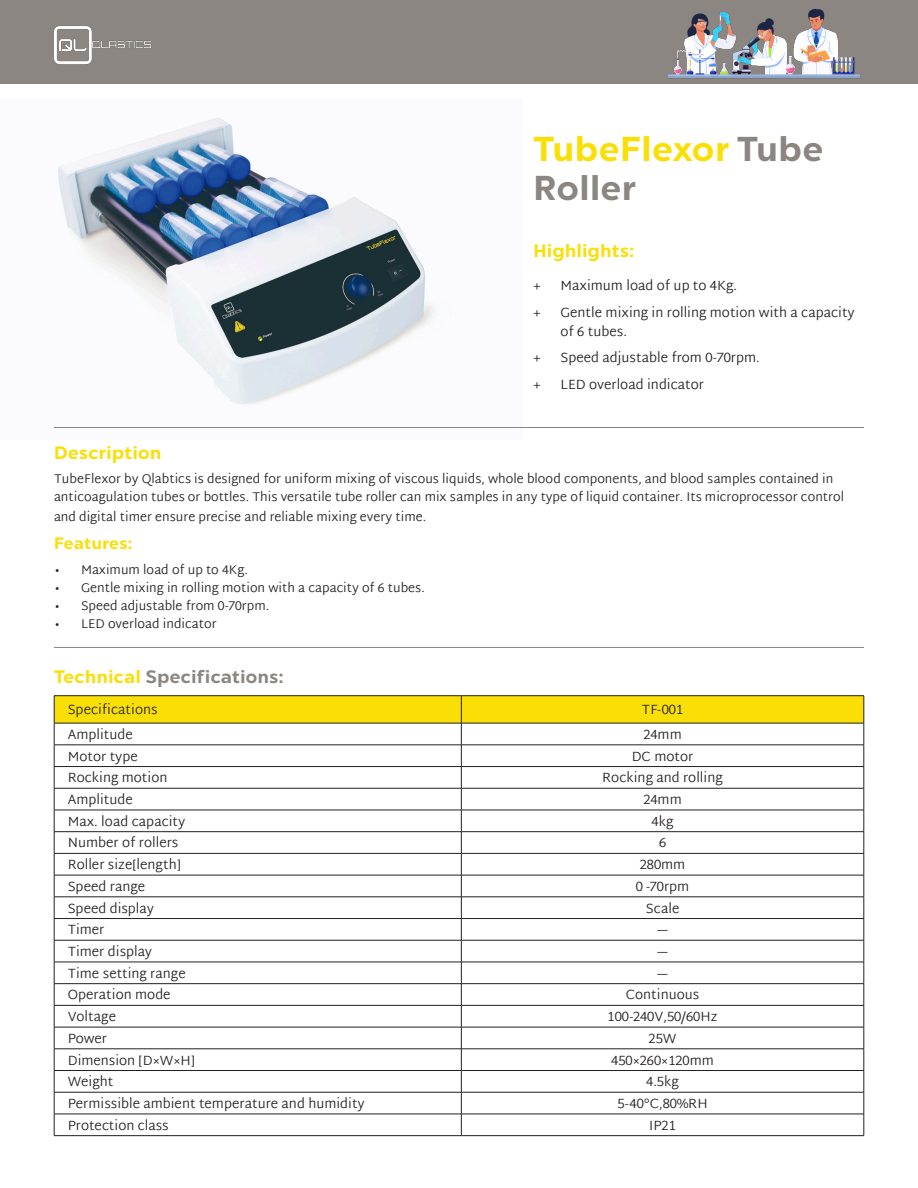
<style>
.page{position:relative;width:918px;height:1188px;background:#fff}
.page>*{position:absolute;margin:0;border:0;box-sizing:border-box;transform-origin:0 0}
.t1{font:700 34.5px/39px "Chronica Pro";letter-spacing:.03em;color:#fadf07}
.t2{font:700 18px "Chronica Pro";letter-spacing:.03em;color:#8b8681}
.Body_text-2{font:700 18px "Chronica Pro";letter-spacing:.03em;color:#fadf07}
.t3{font:700 16.5px "Chronica Pro";letter-spacing:.03em;color:#fadf07}
.Body_text-2-2{font:300 13.5px/19.5px "Martel Sans";color:#231f20}
.Body_text-2-3{font:300 12.75px/18px "Martel Sans";color:#231f20}
.s1{color:#8b8681}
.s2{color:#fadf07}
</style>
<div class="page">
<div style="left:0;top:0;width:918px;height:84px;background:#8b8681"></div>
<img style="left:54px;top:26px;width:97px;height:39px">
<img style="left:667px;top:9px;width:193px;height:70px">
<img style="left:58px;top:117px;width:376px;height:288px">
<hr style="left:54px;top:427px;width:810px;height:1px;background:#8b8681">
<hr style="left:54px;top:647px;width:810px;height:1px;background:#8b8681">
<hr style="left:54px;top:695px;width:407px;height:1px;background:#231f20">
<hr style="left:461px;top:695px;width:403px;height:1px;background:#231f20">
<svg style="left:54px;top:696px;width:811px;height:439px"></svg>
<hr style="left:54px;top:1135px;width:407px;height:1px;background:#231f20">
<hr style="left:461px;top:1135px;width:403px;height:1px;background:#231f20">
<h1 class="t1" style="left:534px;top:129px;width:291px">TubeFlexor <span class="s1">Tube<br>Roller</span></h1>
<h1 class="Body_text-2" style="left:534px;top:240px;width:102px">Highlights:</h1>
<p class="Body_text-2-2" style="left:534px;top:277px;width:9px">+</p>
<p class="Body_text-2-2" style="left:561px;top:277px;width:178px">Maximum load of up to 4Kg.</p>
<p class="Body_text-2-2" style="left:534px;top:303px;width:9px">+</p>
<p class="Body_text-2-2" style="left:561px;top:303px;width:296px">Gentle mixing in rolling motion with a capacity of 6 tubes.</p>
<p class="Body_text-2-2" style="left:534px;top:349px;width:9px">+</p>
<p class="Body_text-2-2" style="left:561px;top:349px;width:201px">Speed adjustable from 0-70rpm.</p>
<p class="Body_text-2-2" style="left:534px;top:375px;width:9px">+</p>
<p class="Body_text-2-2" style="left:561px;top:375px;width:145px">LED overload indicator</p>
<p class="Body_text-2" style="left:54px;top:441px;width:109px">Description</p>
<p class="Body_text-2-3" style="left:54px;top:471px;width:792px">TubeFlexor by Qlabtics is designed for uniform mixing of viscous liquids, whole blood components, and blood samples contained in anticoagulation tubes or bottles. This versatile tube roller can mix samples in any type of liquid container. Its microprocessor control</p>
<p class="Body_text-2-3" style="left:54px;top:508px;width:374px">and digital timer ensure precise and reliable mixing every time.</p>
<h1 class="t3" style="left:54px;top:533px;width:80px">Features:</h1>
<p class="Body_text-2-3" style="left:54px;top:562px;width:195px">• Maximum load of up to 4Kg.</p>
<p class="Body_text-2-3" style="left:54px;top:580px;width:372px">• Gentle mixing in rolling motion with a capacity of 6 tubes.</p>
<p class="Body_text-2-3" style="left:54px;top:598px;width:217px">• Speed adjustable from 0-70rpm.</p>
<p class="Body_text-2-3" style="left:54px;top:616px;width:164px">• LED overload indicator</p>
<h1 class="t2" style="left:54px;top:665px;width:231px"><span class="s2">Technical</span> Specifications:</h1>
<p class="Body_text-2-2" style="left:68px;top:701px;width:91px">Specifications</p>
<p class="Body_text-2-2" style="left:642px;top:701px;width:43px">TF-001</p>
<p class="Body_text-2-2" style="left:68px;top:725px;width:67px">Amplitude</p>
<p class="Body_text-2-2" style="left:643px;top:725px;width:40px">24mm</p>
<p class="Body_text-2-2" style="left:68px;top:747px;width:72px">Motor type</p>
<p class="Body_text-2-2" style="left:632px;top:747px;width:63px">DC motor</p>
<p class="Body_text-2-2" style="left:68px;top:769px;width:101px">Rocking motion</p>
<p class="Body_text-2-2" style="left:602px;top:769px;width:122px">Rocking and rolling</p>
<p class="Body_text-2-2" style="left:68px;top:790px;width:67px">Amplitude</p>
<p class="Body_text-2-2" style="left:643px;top:790px;width:40px">24mm</p>
<p class="Body_text-2-2" style="left:68px;top:812px;width:119px">Max. load capacity</p>
<p class="Body_text-2-2" style="left:652px;top:812px;width:23px">4kg</p>
<p class="Body_text-2-2" style="left:68px;top:834px;width:112px">Number of rollers</p>
<p class="Body_text-2-2" style="left:659px;top:834px;width:9px">6</p>
<p class="Body_text-2-2" style="left:68px;top:856px;width:115px">Roller size[length]</p>
<p class="Body_text-2-2" style="left:640px;top:856px;width:47px">280mm</p>
<p class="Body_text-2-2" style="left:68px;top:877px;width:79px">Speed range</p>
<p class="Body_text-2-2" style="left:636px;top:877px;width:55px">0 -70rpm</p>
<p class="Body_text-2-2" style="left:68px;top:899px;width:88px">Speed display</p>
<p class="Body_text-2-2" style="left:646px;top:899px;width:35px">Scale</p>
<p class="Body_text-2-2" style="left:68px;top:921px;width:38px">Timer</p>
<p class="Body_text-2-2" style="left:656px;top:921px;width:15px">—</p>
<p class="Body_text-2-2" style="left:68px;top:942px;width:86px">Timer display</p>
<p class="Body_text-2-2" style="left:656px;top:942px;width:15px">—</p>
<p class="Body_text-2-2" style="left:68px;top:964px;width:120px">Time setting range</p>
<p class="Body_text-2-2" style="left:656px;top:964px;width:15px">—</p>
<p class="Body_text-2-2" style="left:68px;top:986px;width:105px">Operation mode</p>
<p class="Body_text-2-2" style="left:626px;top:986px;width:75px">Continuous</p>
<p class="Body_text-2-2" style="left:68px;top:1008px;width:50px">Voltage</p>
<p class="Body_text-2-2" style="left:608px;top:1008px;width:111px">100-240V,50/60Hz</p>
<p class="Body_text-2-2" style="left:68px;top:1029px;width:41px">Power</p>
<p class="Body_text-2-2" style="left:649px;top:1029px;width:29px">25W</p>
<p class="Body_text-2-2" style="left:68px;top:1051px;width:129px">Dimension [D×W×H]</p>
<p class="Body_text-2-2" style="left:611px;top:1051px;width:104px">450×260×120mm</p>
<p class="Body_text-2-2" style="left:68px;top:1073px;width:47px">Weight</p>
<p class="Body_text-2-2" style="left:646px;top:1073px;width:34px">4.5kg</p>
<p class="Body_text-2-2" style="left:68px;top:1094px;width:298px">Permissible ambient temperature and humidity</p>
<p class="Body_text-2-2" style="left:617px;top:1094px;width:92px">5-40°C,80%RH</p>
<p class="Body_text-2-2" style="left:68px;top:1116px;width:103px">Protection class</p>
<p class="Body_text-2-2" style="left:649px;top:1116px;width:28px">IP21</p>
</div>
